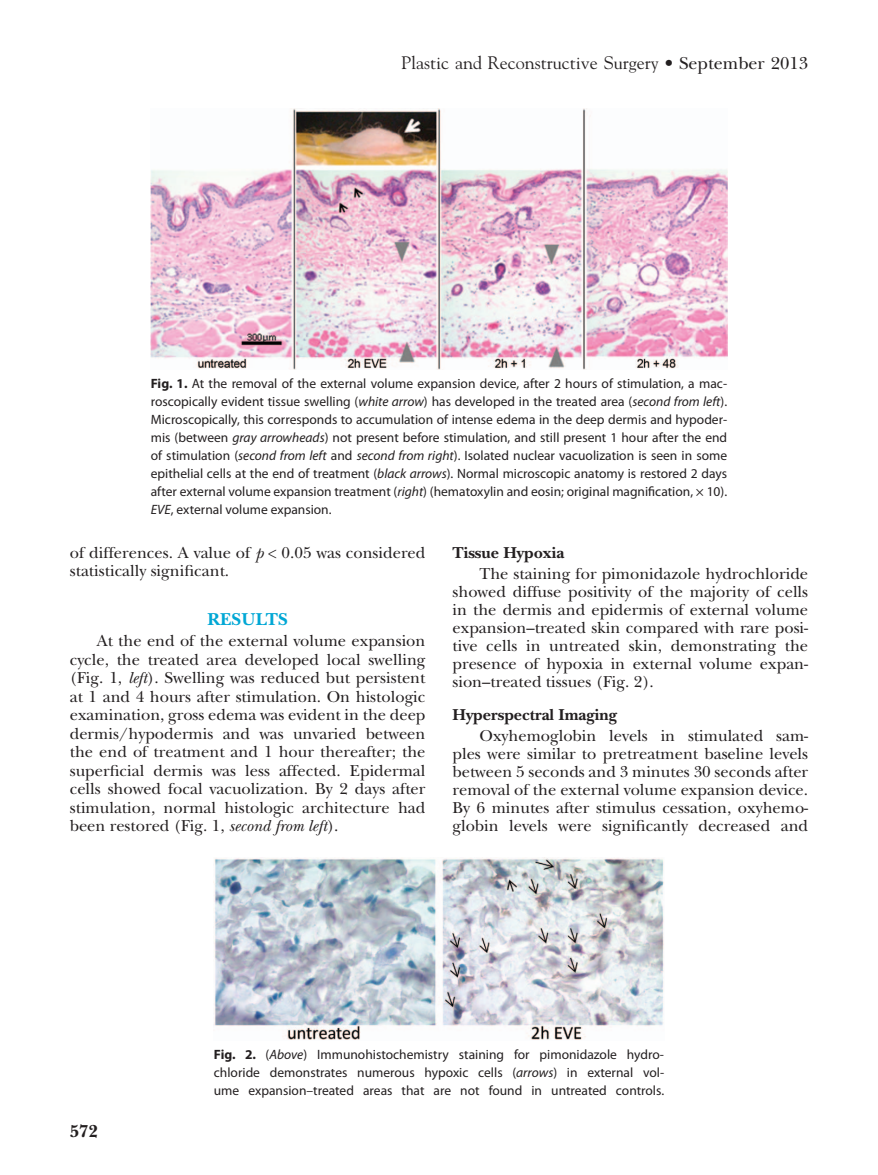
<style>
.page{position:relative;width:878px;height:1175px;background:#fff}
.page>*{position:absolute;margin:0;border:0;box-sizing:border-box;transform-origin:0 0}
.t1{font:18px "Goudy";color:#231f20}
.t2{font:700 18px "New Baskerville";letter-spacing:.01em;color:#00a7d5}
.t3{font:700 18px "New Baskerville";color:#231f20}
.t4{font:16.5px/18.5px "New Baskerville";color:#231f20;text-align:justify}
.t5{font:700 16.5px "New Baskerville";color:#231f20}
.t6{font:13.5px/18px "Myriad Pro";color:#231f20;text-align:justify}
.s1{font-family:"New Baskerville"}
.s2{font-weight:700}
.s3{font-style:italic}
</style>
<div class="page">
<img style="left:151px;top:108px;width:576px;height:261px">
<img style="left:214px;top:857px;width:450px;height:183px">
<p class="t1" style="left:401px;top:52px;width:408px">Plastic and Reconstructive Surgery <span class="s1">• September 2013</span></p>
<p class="t6" style="left:151px;top:374px;width:578px"><span class="s2">Fig. 1.</span> At the removal of the external volume expansion device, after 2 hours of stimulation, a mac&shy;roscopically evident tissue swelling (<span class="s3">white arrow</span>) has developed in the treated area (<span class="s3">second from left</span>).<br>Microscopically, this corresponds to accumulation of intense edema in the deep dermis and hypoder&shy;mis (between <span class="s3">gray arrowheads</span>) not present before stimulation, and still present 1 hour after the end of stimulation (<span class="s3">second from left</span> and <span class="s3">second from right</span>). Isolated nuclear vacuolization is seen in some epithelial cells at the end of treatment (<span class="s3">black arrows</span>). Normal microscopic anatomy is restored 2 days after external volume expansion treatment (<span class="s3">right</span>) (hematoxylin and eosin; original magnification, × 10).<br><span class="s3">EVE</span>, external volume expansion.</p>
<p class="t4" style="left:70px;top:543px;width:357px">of differences. A value of <span class="s3">p</span> &lt; 0.05 was considered statistically significant.</p>
<p class="t2" style="left:207px;top:608px;width:82px">RESULTS</p>
<p class="t4" style="left:70px;top:632px;width:357px;text-indent:27px">At the end of the external volume expansion cycle, the treated area developed local swelling (Fig. 1, <span class="s3">left</span>). Swelling was reduced but persistent at 1 and 4 hours after stimulation. On histologic examination, gross edema was evident in the deep dermis/hypodermis and was unvaried between the end of treatment and 1 hour thereafter; the superficial dermis was less affected. Epidermal cells showed focal vacuolization. By 2 days after stimulation, normal histologic architecture had been restored (Fig. 1, <span class="s3">second from left</span>).</p>
<p class="t5" style="left:452px;top:543px;width:113px">Tissue Hypoxia</p>
<p class="t4" style="left:452px;top:564px;width:357px;line-height:18px;text-indent:27px">The staining for pimonidazole hydrochloride showed diffuse positivity of the majority of cells in the dermis and epidermis of external volume expansion–treated skin compared with rare posi&shy;tive cells in untreated skin, demonstrating the presence of hypoxia in external volume expan&shy;sion–treated tissues (Fig. 2).</p>
<p class="t5" style="left:452px;top:705px;width:166px">Hyperspectral Imaging</p>
<p class="t4" style="left:452px;top:726px;width:357px;line-height:18px;text-indent:27px">Oxyhemoglobin levels in stimulated sam&shy;ples were similar to pretreatment baseline levels between 5 seconds and 3 minutes 30 seconds after removal of the external volume expansion device.<br>By 6 minutes after stimulus cessation, oxyhemo&shy;globin levels were significantly decreased and</p>
<p class="t3" style="left:70px;top:1120px;width:30px">572</p>
<p class="t6" style="left:214px;top:1045px;width:452px"><span class="s2">Fig. 2.</span> (<span class="s3">Above</span>) Immunohistochemistry staining for pimonidazole hydro&shy;chloride demonstrates numerous hypoxic cells (<span class="s3">arrows</span>) in external vol&shy;ume expansion–treated areas that are not found in untreated controls.</p>
</div>
